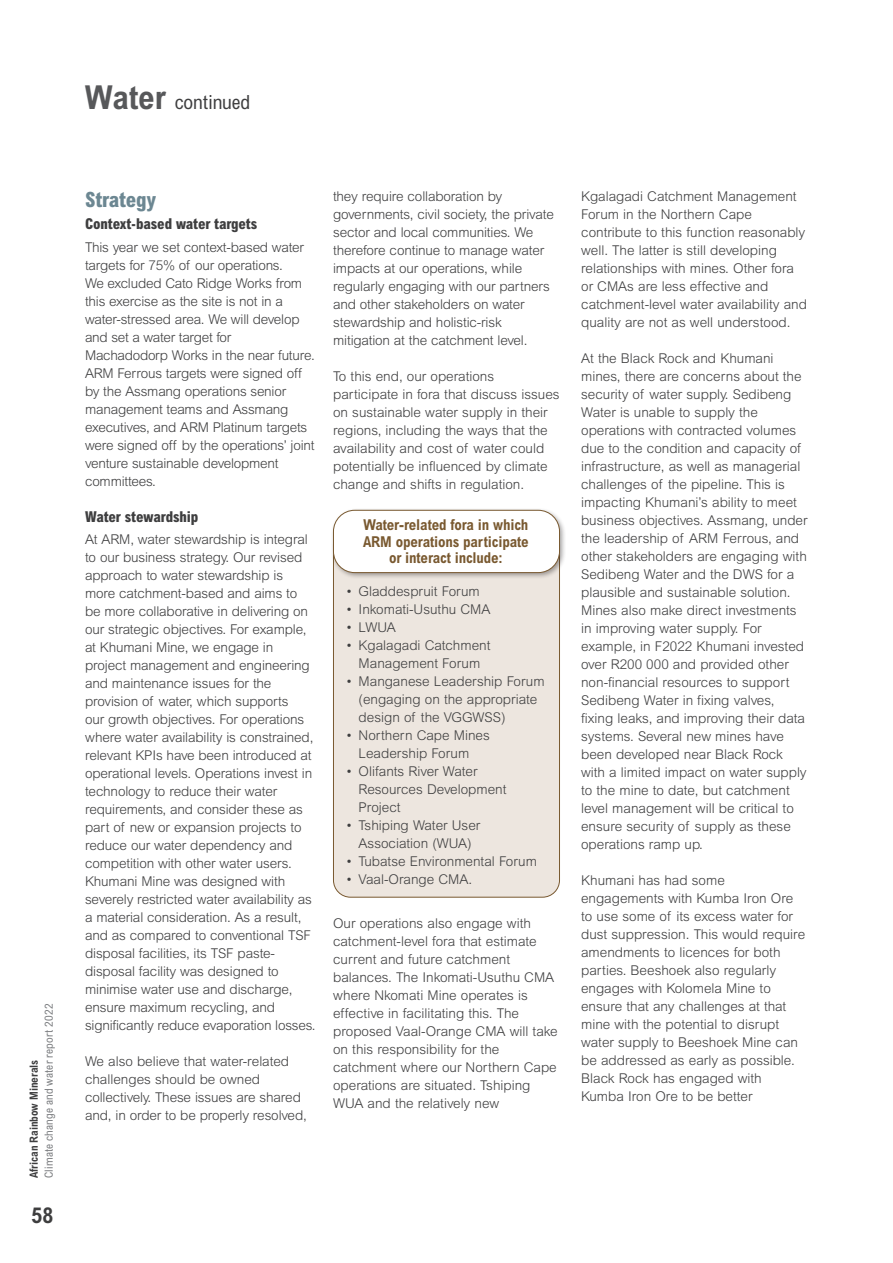
<style>
.page{position:relative;width:893px;height:1263px;background:#fff}
.page>*{position:absolute;margin:0;border:0;box-sizing:border-box;transform-origin:0 0}
.t1{font:700 condensed 21.75px "Arial MT Std";color:#3e3e3f}
._2022___Level_1{font:800 condensed 21px "Arial MT Std";letter-spacing:-.01em;color:#6c8792}
._2022___chapter_head{font:condensed 19.5px "Arial MT Std";color:#3e3e3f}
.t2{font:700 condensed 15px/16.5px "Arial MT Std";letter-spacing:-.01em;color:#795930;text-align:center}
._2022___Level_2{font:800 condensed 15px "Arial MT Std";letter-spacing:-.01em;color:#3e3e3f}
._2022___body_copy{font:300 13.5px/18px "Arial MT Std";color:#3e3e3f}
.t3{font:condensed 11.25px "Arial MT Std";letter-spacing:.02em;color:#7a7c7f}
.t4{font:700 condensed 11.25px "Arial MT Std";color:#3e3e3f}
.s1{font-weight:700;font-size:33px;color:#57585a}
</style>
<div class="page">
<div style="left:333px;top:528px;width:226px;height:369px;background:#ede6df;border-radius:17px"></div>
<div style="left:330px;top:507px;width:237px;height:73px;background:#231f20;opacity:.4"></div>
<div style="left:333px;top:510px;width:226px;height:63px;background:#fff;border-radius:21px"></div>
<div style="left:333px;top:510px;width:227px;height:63px;border:1px solid #795930;border-radius:21px"></div>
<p class="_2022___chapter_head" style="left:85px;top:90px;width:167px"><span class="s1">Water</span> continued</p>
<p class="t3" style="left:42px;top:1178px;width:176px;rotate:-90deg">Climate change and water report 2022</p>
<p class="t4" style="left:27px;top:1178px;width:120px;rotate:-90deg">African Rainbow Minerals</p>
<h1 class="t1" style="left:32px;top:1202px;width:23px">58</h1>
<p class="_2022___Level_1" style="left:85px;top:186px;width:73px">Strategy</p>
<p class="_2022___Level_2" style="left:85px;top:215px;width:174px">Context-based water targets</p>
<p class="_2022___body_copy" style="left:85px;top:238px;width:231px">This year we set context-based water targets for 75% of our operations.<br>We excluded Cato Ridge Works from this exercise as the site is not in a water-stressed area. We will develop and set a water target for<br>Machadodorp Works in the near future.<br>ARM Ferrous targets were signed off by the Assmang operations senior management teams and Assmang executives, and ARM Platinum targets were signed off by the operations’ joint venture sustainable development committees.</p>
<p class="_2022___Level_2" style="left:85px;top:507px;width:115px">Water stewardship</p>
<p class="_2022___body_copy" style="left:85px;top:530px;width:232px">At ARM, water stewardship is integral to our business strategy. Our revised approach to water stewardship is more catchment-based and aims to be more collaborative in delivering on our strategic objectives. For example, at Khumani Mine, we engage in project management and engineering and maintenance issues for the provision of water, which supports<br>our growth objectives. For operations where water availability is constrained, relevant KPIs have been introduced at operational levels. Operations invest in technology to reduce their water requirements, and consider these as part of new or expansion projects to reduce our water dependency and competition with other water users.<br>Khumani Mine was designed with severely restricted water availability as a material consideration. As a result, and as compared to conventional TSF disposal facilities, its TSF paste&shy;disposal facility was designed to minimise water use and discharge, ensure maximum recycling, and significantly reduce evaporation losses.</p>
<p class="_2022___body_copy" style="left:85px;top:1052px;width:223px">We also believe that water-related challenges should be owned collectively. These issues are shared and, in order to be properly resolved,</p>
<p class="_2022___body_copy" style="left:333px;top:187px;width:222px">they require collaboration by governments, civil society, the private sector and local communities. We therefore continue to manage water impacts at our operations, while regularly engaging with our partners and other stakeholders on water stewardship and holistic-risk mitigation at the catchment level.</p>
<p class="_2022___body_copy" style="left:333px;top:367px;width:228px">To this end, our operations participate in fora that discuss issues on sustainable water supply in their regions, including the ways that the availability and cost of water could potentially be influenced by climate change and shifts in regulation.</p>
<p class="t2" style="left:363px;top:517px;width:167px">Water-related fora in which<br>ARM operations participate or interact include:</p>
<p class="_2022___body_copy" style="left:346px;top:582px;width:136px">• Gladdespruit Forum</p>
<p class="_2022___body_copy" style="left:346px;top:600px;width:146px">• Inkomati-Usuthu CMA</p>
<p class="_2022___body_copy" style="left:346px;top:618px;width:51px">• LWUA</p>
<p class="_2022___body_copy" style="left:346px;top:636px;width:146px;text-align:center">• Kgalagadi Catchment<br>Management Forum</p>
<p class="_2022___body_copy" style="left:359px;top:672px;width:188px;text-indent:-13px">• Manganese Leadership Forum (engaging on the appropriate design of the VGGWSS)</p>
<p class="_2022___body_copy" style="left:346px;top:726px;width:146px;text-align:center">• Northern Cape Mines<br>Leadership Forum</p>
<p class="_2022___body_copy" style="left:359px;top:762px;width:149px;text-indent:-13px">• Olifants River Water<br>Resources Development<br>Project</p>
<p class="_2022___body_copy" style="left:346px;top:816px;width:136px;text-align:center">• Tshiping Water User<br>Association (WUA)</p>
<p class="_2022___body_copy" style="left:346px;top:852px;width:193px">• Tubatse Environmental Forum</p>
<p class="_2022___body_copy" style="left:346px;top:870px;width:128px">• Vaal-Orange CMA.</p>
<p class="_2022___body_copy" style="left:333px;top:915px;width:226px">Our operations also engage with catchment-level fora that estimate current and future catchment balances. The Inkomati-Usuthu CMA where Nkomati Mine operates is effective in facilitating this. The proposed Vaal-Orange CMA will take on this responsibility for the catchment where our Northern Cape operations are situated. Tshiping<br>WUA and the relatively new</p>
<p class="_2022___body_copy" style="left:581px;top:187px;width:227px">Kgalagadi Catchment Management Forum in the Northern Cape contribute to this function reasonably well. The latter is still developing relationships with mines. Other fora or CMAs are less effective and catchment-level water availability and quality are not as well understood.</p>
<p class="_2022___body_copy" style="left:581px;top:349px;width:228px">At the Black Rock and Khumani mines, there are concerns about the security of water supply. Sedibeng Water is unable to supply the operations with contracted volumes due to the condition and capacity of infrastructure, as well as managerial challenges of the pipeline. This is impacting Khumani’s ability to meet business objectives. Assmang, under the leadership of ARM Ferrous, and other stakeholders are engaging with Sedibeng Water and the DWS for a plausible and sustainable solution.<br>Mines also make direct investments in improving water supply. For example, in F2022 Khumani invested over R200 000 and provided other non-financial resources to support Sedibeng Water in fixing valves, fixing leaks, and improving their data systems. Several new mines have been developed near Black Rock with a limited impact on water supply to the mine to date, but catchment level management will be critical to ensure security of supply as these operations ramp up.</p>
<p class="_2022___body_copy" style="left:581px;top:871px;width:226px">Khumani has had some engagements with Kumba Iron Ore to use some of its excess water for dust suppression. This would require amendments to licences for both parties. Beeshoek also regularly engages with Kolomela Mine to ensure that any challenges at that mine with the potential to disrupt water supply to Beeshoek Mine can be addressed as early as possible.<br>Black Rock has engaged with<br>Kumba Iron Ore to be better</p>
</div>
